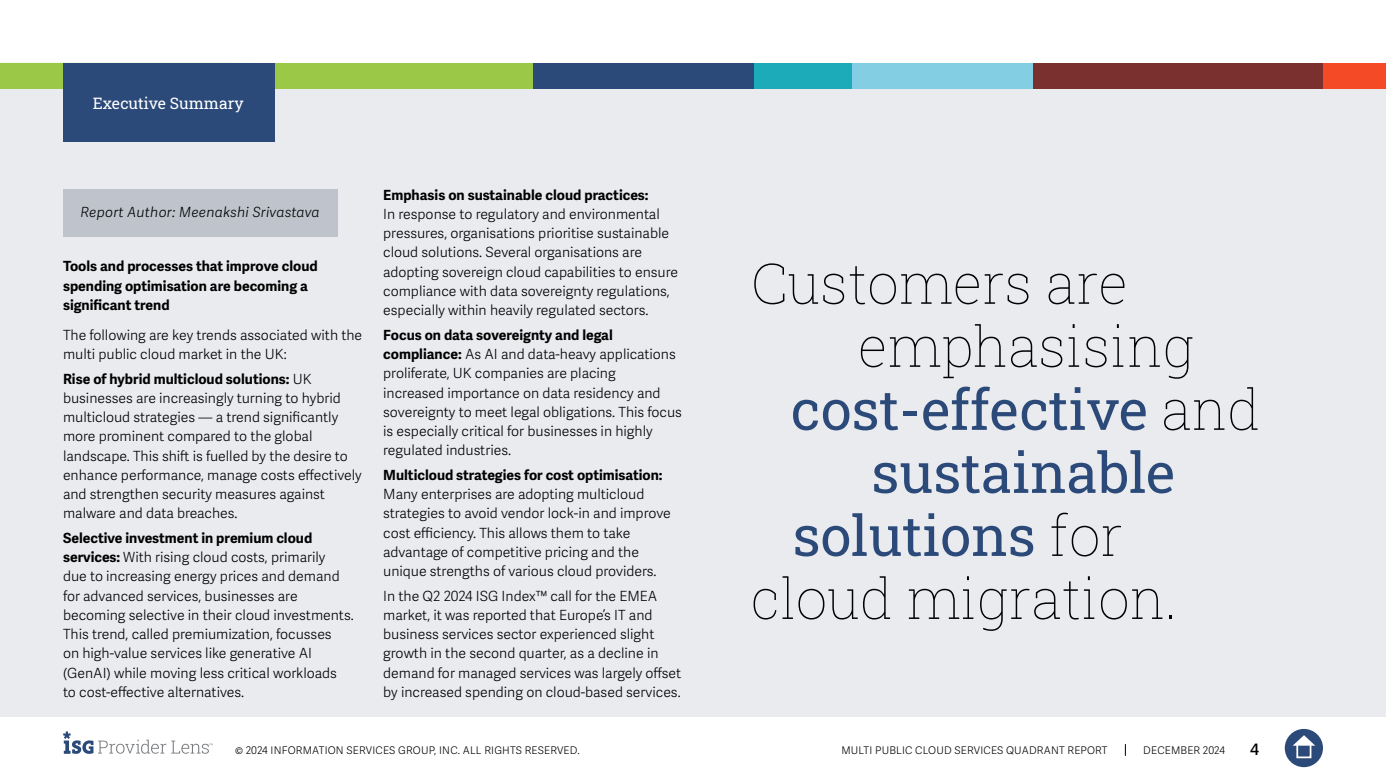
<style>
.page{position:relative;width:1386px;height:780px;background:#fff}
.page>*{position:absolute;margin:0;border:0;box-sizing:border-box;transform-origin:0 0}
.t1{font:56px "Roboto Slab ISG P Regular";color:#2b4a79}
.t2{font:56px "Roboto Slab ISG P Thin";color:#000}
.t3{font:15.75px "Roboto Slab ISG P Regular";color:#fff}
.t4{font:600 15.75px "Adelle Sans";color:#000}
.t5{font:300 14px/19.2px "Adelle Sans";color:#000101}
.t6{font:700 14px/19.2px "Adelle Sans";color:#000}
.t7{font:italic 300 14px "Adelle Sans";letter-spacing:.02em;color:#000}
.t8{font:300 10.5px "Adelle Sans";letter-spacing:.02em;color:#000}
.s1{font-weight:700}
.s2{font-family:"Roboto Slab ISG P Thin";color:#000}
</style>
<div class="page">
<div style="left:1285px;top:729px;width:38px;height:38px;background:#2b4a79;border-radius:50%"></div>
<svg style="left:1293px;top:735px;width:22px;height:10px"></svg>
<div style="left:1296px;top:743px;width:15px;height:15px;border:2px solid #fff"></div>
<svg style="left:63px;top:731px;width:150px;height:23px"></svg>
<svg style="left:1125px;top:744px;width:1px;height:12px"></svg>
<div style="left:0;top:63px;width:1386px;height:654px;background:#e9ebee"></div>
<div style="left:0;top:63px;width:533px;height:25px;background:#9bc947"></div>
<div style="left:533px;top:63px;width:223px;height:25px;background:#2b4a79"></div>
<div style="left:850px;top:63px;width:184px;height:25px;background:#84cee3"></div>
<div style="left:1323px;top:63px;width:63px;height:25px;background:#f54a26"></div>
<div style="left:1033px;top:63px;width:290px;height:25px;background:#7a302e"></div>
<div style="left:754px;top:63px;width:98px;height:25px;background:#1cabb9"></div>
<div style="left:63px;top:63px;width:211px;height:79px;background:#2b4a79"></div>
<div style="left:63px;top:189px;width:274px;height:47px;background:#bfc4cc"></div>
<p class="t3" style="left:93px;top:92px;width:152px">Executive Summary</p>
<p class="t7" style="left:80px;top:204px;width:241px">Report Author: Meenakshi Srivastava</p>
<p class="t6" style="left:63px;top:257px;width:256px">Tools and processes that improve cloud spending optimisation are becoming a significant trend</p>
<p class="t5" style="left:63px;top:325px;width:301px">The following are key trends associated with the multi public cloud market in the UK:</p>
<p class="t5" style="left:63px;top:369px;width:300px"><span class="s1">Rise of hybrid multicloud solutions:</span> UK businesses are increasingly turning to hybrid multicloud strategies — a trend significantly more prominent compared to the global landscape. This shift is fuelled by the desire to enhance performance, manage costs effectively and strengthen security measures against malware and data breaches.</p>
<p class="t5" style="left:63px;top:528px;width:292px"><span class="s1">Selective investment in premium cloud services:</span> With rising cloud costs, primarily<br>due to increasing energy prices and demand for advanced services, businesses are becoming selective in their cloud investments.<br>This trend, called premiumization, focusses<br>on high-value services like generative AI (GenAI) while moving less critical workloads<br>to cost-effective alternatives.</p>
<p class="t5" style="left:383px;top:185px;width:296px"><span class="s1">Emphasis on sustainable cloud practices:<br></span>In response to regulatory and environmental pressures, organisations prioritise sustainable cloud solutions. Several organisations are adopting sovereign cloud capabilities to ensure compliance with data sovereignty regulations, especially within heavily regulated sectors.</p>
<p class="t5" style="left:383px;top:325px;width:300px"><span class="s1">Focus on data sovereignty and legal compliance:</span> As AI and data-heavy applications proliferate, UK companies are placing<br>increased importance on data residency and sovereignty to meet legal obligations. This focus is especially critical for businesses in highly regulated industries.</p>
<p class="t5" style="left:383px;top:465px;width:289px"><span class="s1">Multicloud strategies for cost optimisation:<br></span>Many enterprises are adopting multicloud strategies to avoid vendor lock-in and improve cost efficiency. This allows them to take advantage of competitive pricing and the unique strengths of various cloud providers.</p>
<p class="t5" style="left:383px;top:586px;width:300px">In the Q2 2024 ISG Index™ call for the EMEA market, it was reported that Europe’s IT and business services sector experienced slight growth in the second quarter, as a decline in demand for managed services was largely offset by increased spending on cloud-based services.</p>
<p class="t2" style="left:751px;top:245px;width:379px">Customers are</p>
<p class="t2" style="left:858px;top:308px;width:338px">emphasising</p>
<p class="t1" style="left:791px;top:371px;width:471px">cost-effective <span class="s2">and</span></p>
<p class="t1" style="left:871px;top:434px;width:305px">sustainable</p>
<p class="t1" style="left:793px;top:497px;width:332px">solutions <span class="s2">for</span></p>
<p class="t2" style="left:751px;top:560px;width:429px">cloud migration.</p>
<p class="t8" style="left:235px;top:744px;width:346px">© 2024 INFORMATION SERVICES GROUP, INC. ALL RIGHTS RESERVED.</p>
<p class="t8" style="left:841px;top:744px;width:268px">MULTI PUBLIC CLOUD SERVICES QUADRANT REPORT</p>
<p class="t8" style="left:1143px;top:744px;width:83px">DECEMBER 2024</p>
<p class="t4" style="left:1250px;top:740px;width:10px">4</p>
</div>
